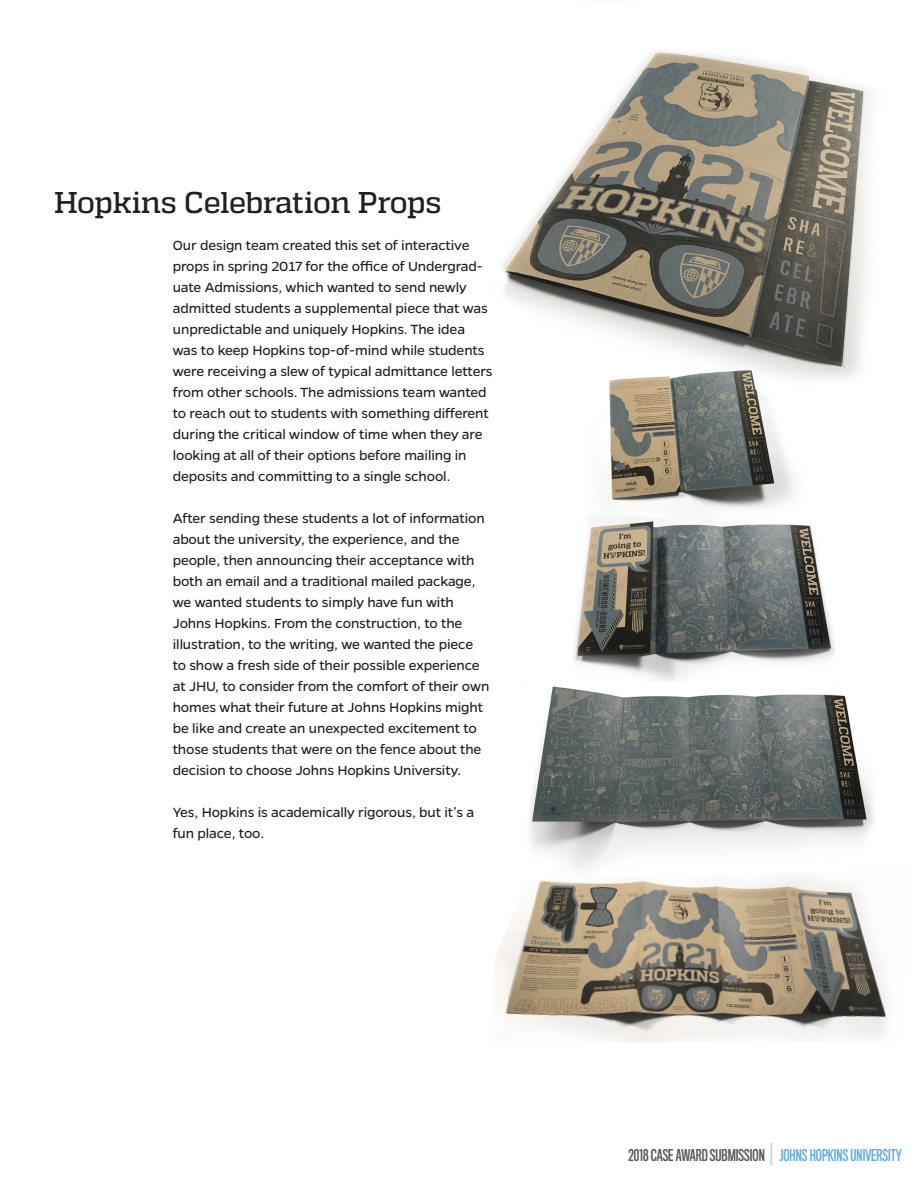
<style>
.page{position:relative;width:918px;height:1188px;background:#fff}
.page>*{position:absolute;margin:0;border:0;box-sizing:border-box;transform-origin:0 0}
.t1{font:500 30px "Quadon";letter-spacing:-.015em;color:#231f20}
.t2{font:15px/21px "Gentona";letter-spacing:-.01em;color:#231f20}
.t3{font:15px "Titling Gothic FB Comp Standard";color:#57585a}
.s1{font-size:22.5px;color:#d1d2d4}
.s2{color:#64addf}
</style>
<div class="page">
<img style="left:501px;top:50px;width:371px;height:329px">
<img style="left:529px;top:686px;width:345px;height:182px">
<img style="left:494px;top:876px;width:393px;height:166px">
<img style="left:574px;top:519px;width:261px;height:162px">
<img style="left:580px;top:370px;width:223px;height:149px">
<p class="t1" style="left:54px;top:185px;width:389px">Hopkins Celebration Props</p>
<p class="t2" style="left:173px;top:235px;width:321px">Our design team created this set of interactive props in spring 2017 for the office of Undergrad&shy;uate Admissions, which wanted to send newly admitted students a supplemental piece that was unpredictable and uniquely Hopkins. The idea was to keep Hopkins top-of-mind while students were receiving a slew of typical admittance letters</p>
<p class="t2" style="left:173px;top:382px;width:318px">from other schools. The admissions team wanted to reach out to students with something different during the critical window of time when they are looking at all of their options before mailing in deposits and committing to a single school.</p>
<p class="t2" style="left:173px;top:508px;width:318px">After sending these students a lot of information about the university, the experience, and the people, then announcing their acceptance with both an email and a traditional mailed package, we wanted students to simply have fun with Johns Hopkins. From the construction, to the illustration, to the writing, we wanted the piece to show a fresh side of their possible experience at JHU, to consider from the comfort of their own homes what their future at Johns Hopkins might be like and create an unexpected excitement to those students that were on the fence about the decision to choose Johns Hopkins University.</p>
<p class="t2" style="left:173px;top:802px;width:303px">Yes, Hopkins is academically rigorous, but it’s a fun place, too.</p>
<p class="t3" style="left:628px;top:1147px;width:275px">2018 CASE AWARD SUBMISSION <span class="s1">|</span> <span class="s2">JOHNS HOPKINS UNIVERSITY</span></p>
</div>
